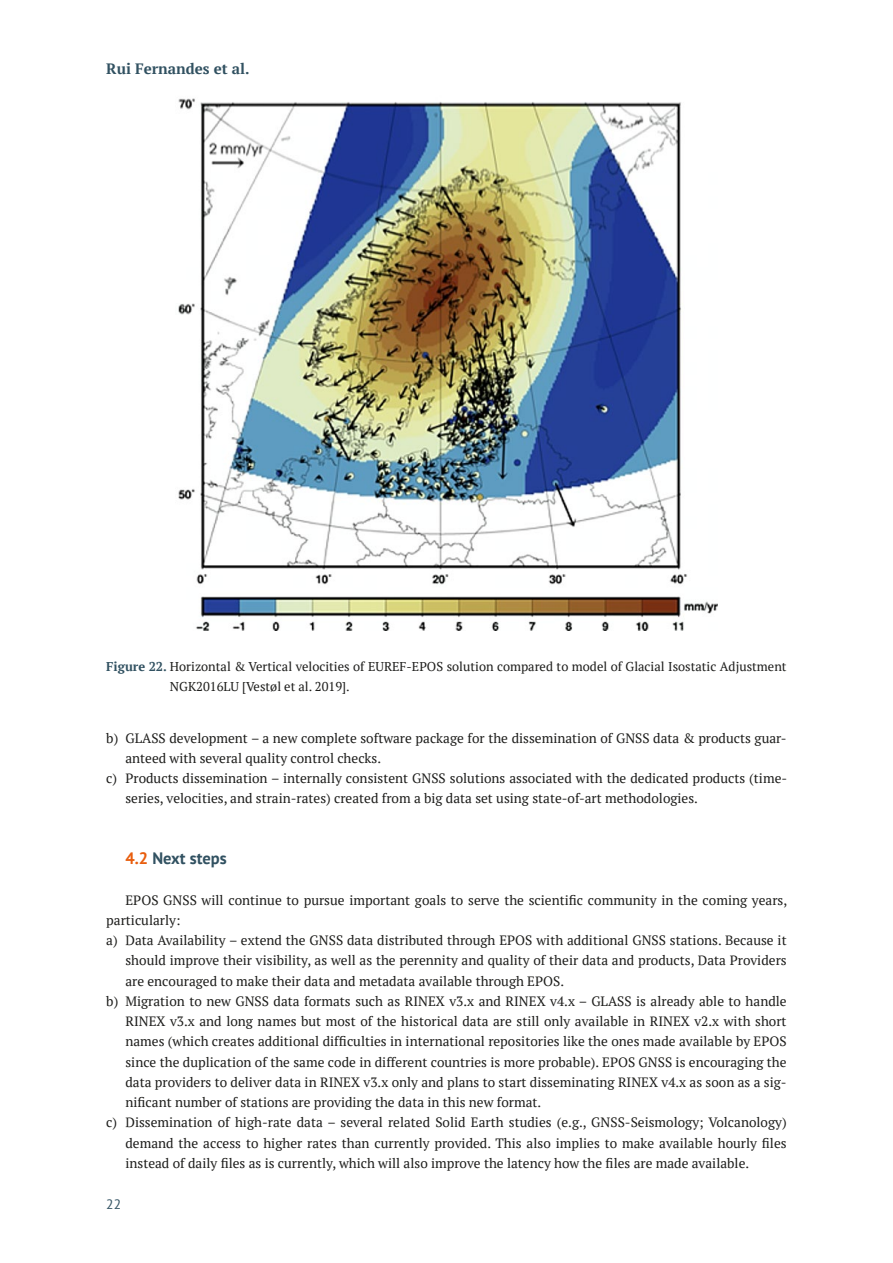
<style>
.page{position:relative;width:893px;height:1263px;background:#fff}
.page>*{position:absolute;margin:0;border:0;box-sizing:border-box;transform-origin:0 0}
.t1{font:700 16.5px "PT Sans";color:#315161}
.t2{font:700 15px "PT Serif";color:#315161}
.t3{font:13.5px "PT Serif";color:#1d1d1b}
.t4{font:13.5px "PT Sans";color:#315161}
.t5{font:12.75px/20.2px "PT Serif";color:#1d1d1b}
.s1{font-weight:700;color:#315161}
.s2{color:#e85d0d}
</style>
<div class="page">
<img style="left:178px;top:98px;width:539px;height:532px">
<p class="t2" style="left:106px;top:59px;width:145px">Rui Fernandes et al.</p>
<p class="t5" style="left:170px;top:656px;width:618px;text-indent:-64px"><span class="s1">Figure 22.</span> Horizontal &amp; Vertical velocities of EUREF-EPOS solution compared to model of Glacial Isostatic Adjustment<br>NGK2016LU [Vestøl et al. 2019].</p>
<p class="t3" style="left:106px;top:729px;width:682px">b) GLASS development – a new complete software package for the dissemination of GNSS data &amp; products guar-</p>
<p class="t3" style="left:125px;top:749px;width:257px">anteed with several quality control checks.</p>
<p class="t3" style="left:106px;top:769px;width:682px">c) Products dissemination – internally consistent GNSS solutions associated with the dedicated products (time-</p>
<p class="t3" style="left:125px;top:790px;width:574px">series, velocities, and strain-rates) created from a big data set using state-of-art methodologies.</p>
<p class="t1" style="left:125px;top:847px;width:103px"><span class="s2">4.2</span> Next steps</p>
<p class="t3" style="left:125px;top:891px;width:663px">EPOS GNSS will continue to pursue important goals to serve the scientific community in the coming years,</p>
<p class="t3" style="left:106px;top:911px;width:76px">particularly:</p>
<p class="t3" style="left:106px;top:931px;width:682px">a) Data Availability – extend the GNSS data distributed through EPOS with additional GNSS stations. Because it</p>
<p class="t3" style="left:125px;top:952px;width:663px">should improve their visibility, as well as the perennity and quality of their data and products, Data Providers</p>
<p class="t3" style="left:125px;top:972px;width:440px">are encouraged to make their data and metadata available through EPOS.</p>
<p class="t3" style="left:106px;top:992px;width:682px">b) Migration to new GNSS data formats such as RINEX v3.x and RINEX v4.x – GLASS is already able to handle</p>
<p class="t3" style="left:125px;top:1012px;width:663px">RINEX v3.x and long names but most of the historical data are still only available in RINEX v2.x with short</p>
<p class="t3" style="left:125px;top:1033px;width:663px">names (which creates additional difficulties in international repositories like the ones made available by EPOS</p>
<p class="t3" style="left:125px;top:1053px;width:663px">since the duplication of the same code in different countries is more probable). EPOS GNSS is encouraging the</p>
<p class="t3" style="left:125px;top:1073px;width:663px">data providers to deliver data in RINEX v3.x only and plans to start disseminating RINEX v4.x as soon as a sig-</p>
<p class="t3" style="left:125px;top:1093px;width:417px">nificant number of stations are providing the data in this new format.</p>
<p class="t3" style="left:106px;top:1114px;width:682px">c) Dissemination of high-rate data – several related Solid Earth studies (e.g., GNSS-Seismology; Volcanology)</p>
<p class="t3" style="left:125px;top:1134px;width:663px">demand the access to higher rates than currently provided. This also implies to make available hourly files</p>
<p class="t3" style="left:125px;top:1154px;width:625px">instead of daily files as is currently, which will also improve the latency how the files are made available.</p>
<p class="t4" style="left:106px;top:1195px;width:16px">22</p>
</div>
